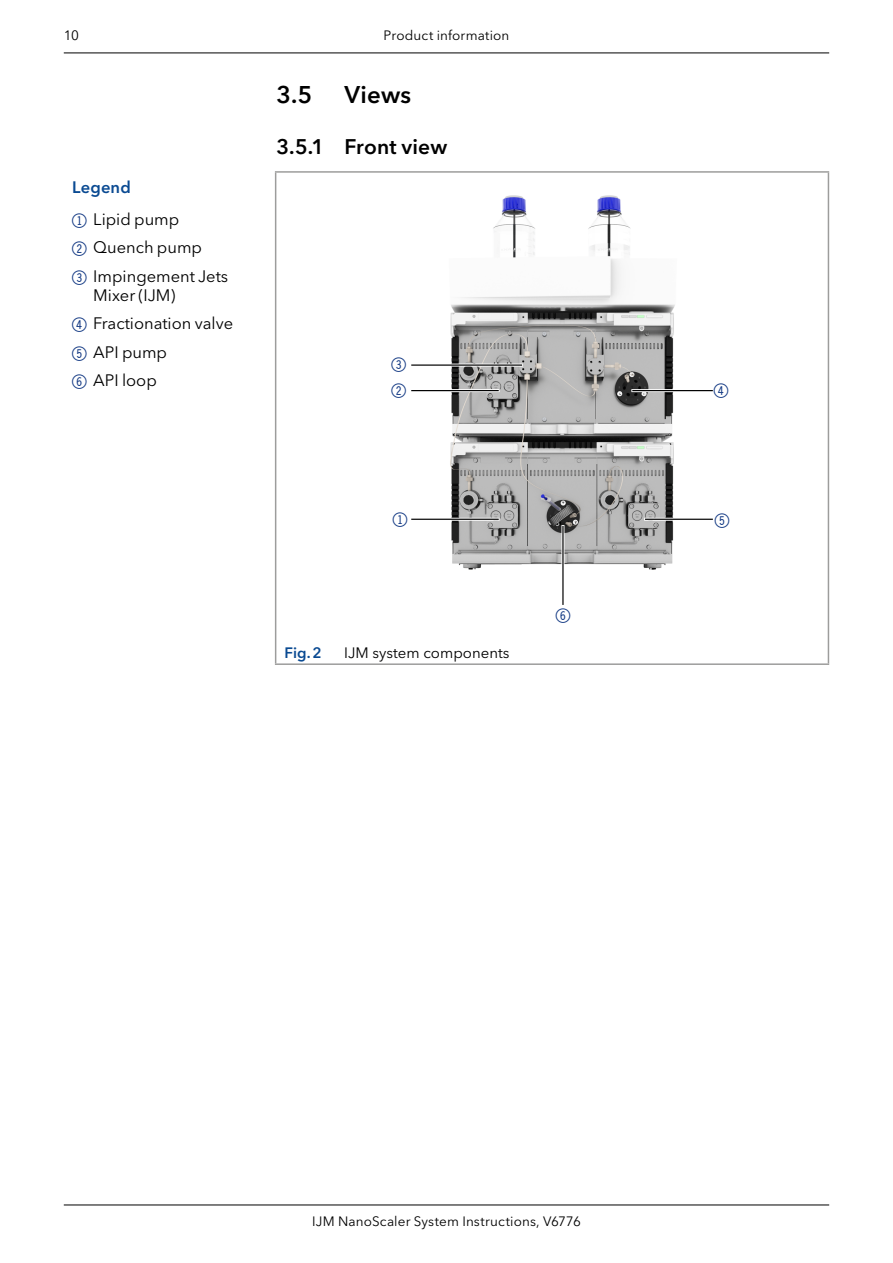
<style>
.page{position:relative;width:893px;height:1263px;background:#fff}
.page>*{position:absolute;margin:0;border:0;box-sizing:border-box;transform-origin:0 0}
.t1{font:600 24px "Avenir Next W1 G";letter-spacing:.01em;color:#000}
.t2{font:24px "Double Digits Round";color:#143a84}
.t3{font:600 21px "Avenir Next W1 G";letter-spacing:.01em;color:#000}
.t4{font:16.5px/28.2px "Avenir Next W1 G";color:#000}
.t5{font:15px "Avenir Next W1 G";color:#000}
.t6{font:600 15px "Avenir Next W1 G";color:#0a4a92}
.t7{font:13.5px "Avenir Next W1 G";letter-spacing:.01em;color:#000}
.s1{font-weight:600;color:#0a4a92}
.s2{font-family:"Double Digits Round";font-size:24px;color:#143a84}
</style>
<div class="page">
<hr style="left:64px;top:1205px;width:765px;height:1px;background:#000">
<hr style="left:64px;top:53px;width:765px;height:1px;background:#000">
<hr style="left:275px;top:173px;width:1px;height:490px;background:#9d9d9c">
<hr style="left:275px;top:171px;width:554px;height:2px;background:#9d9d9c">
<hr style="left:828px;top:173px;width:1px;height:490px;background:#9d9d9c">
<hr style="left:275px;top:663px;width:554px;height:2px;background:#9d9d9c">
<img style="left:411px;top:195px;width:302px;height:410px">
<hr style="left:633px;top:389px;width:79px;height:3px;background:#fff">
<hr style="left:633px;top:390px;width:79px;height:1px;background:#000">
<hr style="left:561px;top:526px;width:3px;height:78px;background:#fff">
<hr style="left:562px;top:526px;width:2px;height:78px;background:#000">
<hr style="left:646px;top:518px;width:66px;height:3px;background:#fff">
<hr style="left:646px;top:519px;width:66px;height:1px;background:#000">
<hr style="left:412px;top:389px;width:86px;height:3px;background:#fff">
<hr style="left:412px;top:390px;width:86px;height:1px;background:#000">
<hr style="left:412px;top:518px;width:86px;height:3px;background:#fff">
<hr style="left:412px;top:519px;width:86px;height:1px;background:#000">
<hr style="left:412px;top:364px;width:109px;height:3px;background:#fff">
<hr style="left:412px;top:364px;width:109px;height:2px;background:#000">
<p class="t7" style="left:64px;top:27px;width:17px">10</p>
<p class="t7" style="left:384px;top:27px;width:127px">Product information</p>
<p class="t4" style="left:72px;top:171px;width:109px;line-height:32.5px"><span class="s1">Legend<br></span><span class="s2">1</span> Lipid pump</p>
<p class="t4" style="left:72px;top:234px;width:158px"><span class="s2">2</span> Quench pump<br><span class="s2">3</span> Impingement Jets</p>
<p class="t4" style="left:72px;top:281px;width:163px;text-indent:21px">Mixer (IJM)<br><span class="s2">4</span> Fractionation valve<br><span class="s2">5</span> API pump<br><span class="s2">6</span> API loop</p>
<h1 class="t1" style="left:276px;top:80px;width:38px">3.5</h1>
<h1 class="t1" style="left:344px;top:80px;width:68px">Views</h1>
<p class="t3" style="left:276px;top:134px;width:172px">3.5.1 Front view</p>
<h1 class="t2" style="left:392px;top:355px;width:20px">3</h1>
<h1 class="t2" style="left:392px;top:380px;width:20px">2</h1>
<h1 class="t2" style="left:714px;top:380px;width:20px">4</h1>
<h1 class="t2" style="left:393px;top:509px;width:20px">1</h1>
<h1 class="t2" style="left:715px;top:510px;width:20px">5</h1>
<p class="t6" style="left:285px;top:644px;width:39px">Fig.2</p>
<p class="t5" style="left:344px;top:644px;width:167px">IJM system components</p>
<h1 class="t2" style="left:556px;top:606px;width:20px">6</h1>
<p class="t7" style="left:312px;top:1214px;width:270px">IJM NanoScaler System Instructions, V6776</p>
</div>
